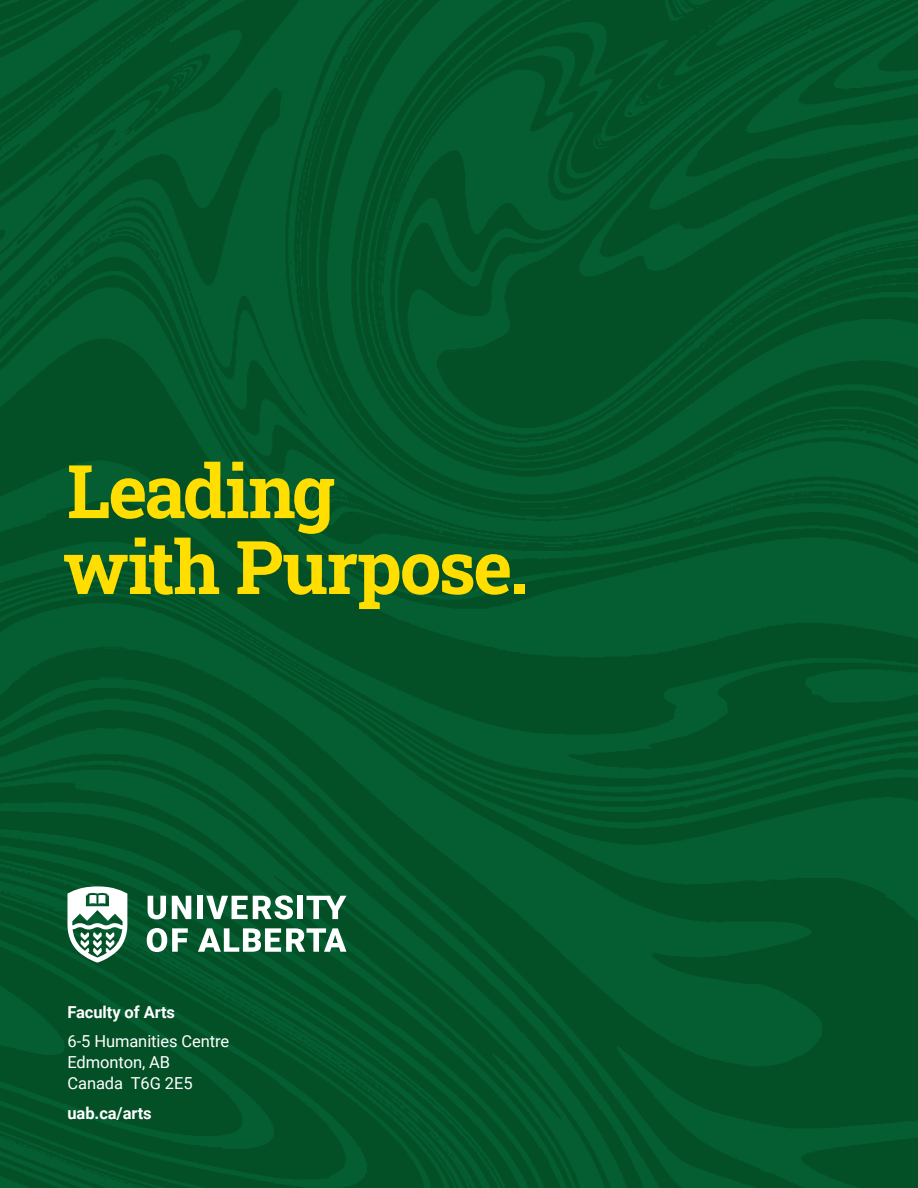
<style>
.page{position:relative;width:918px;height:1188px;background:#fff}
.page>*{position:absolute;margin:0;border:0;box-sizing:border-box;transform-origin:0 0}
.t1{font:700 74.1px/75.9px "Roboto Slab";letter-spacing:-.03em;color:#ffde00}
.t2{font:16.5px/21px "Roboto";letter-spacing:-.005em;color:#fff}
.t3{font:700 16.5px "Roboto";letter-spacing:-.005em;color:#fff}
</style>
<div class="page">
<img style="left:0;top:0;width:918px;height:1188px">
<svg style="left:148px;top:896px;width:18px;height:23px"></svg>
<svg style="left:172px;top:896px;width:19px;height:23px"></svg>
<div style="left:197px;top:896px;width:6px;height:23px;background:#fff"></div>
<svg style="left:206px;top:895px;width:87px;height:24px"></svg>
<div style="left:297px;top:896px;width:6px;height:23px;background:#fff"></div>
<svg style="left:306px;top:896px;width:40px;height:23px"></svg>
<svg style="left:147px;top:928px;width:41px;height:24px"></svg>
<svg style="left:198px;top:928px;width:148px;height:24px"></svg>
<svg style="left:68px;top:886px;width:59px;height:77px"></svg>
<h1 class="t1" style="left:63px;top:451px;width:467px">Leading<br>with Purpose.</h1>
<p class="t3" style="left:68px;top:1000px;width:109px">Faculty of Arts</p>
<p class="t2" style="left:68px;top:1030px;width:163px">6-5 Humanities Centre<br>Edmonton, AB<br>Canada T6G 2E5</p>
<p class="t3" style="left:68px;top:1102px;width:86px">uab.ca/arts</p>
</div>
